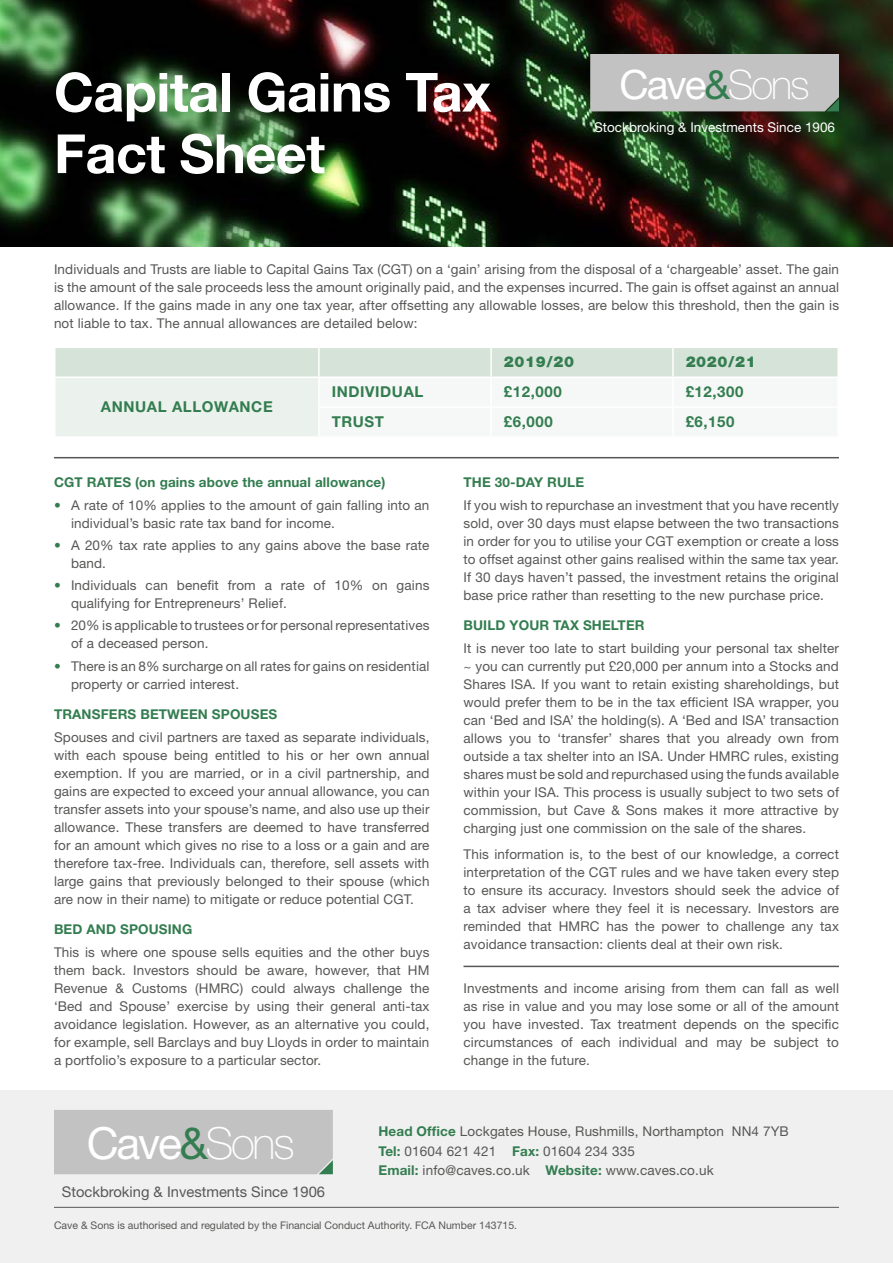
<style>
.page{position:relative;width:893px;height:1263px;background:#fff}
.page>*{position:absolute;margin:0;border:0;box-sizing:border-box;transform-origin:0 0}
.t1{font:700 54px "Helvetica Neue";letter-spacing:-.01em;color:#fff}
.t2{font:44.25px "Helvetica Neue";color:#fff}
.t3{font:40.5px "Helvetica Neue";color:#fff}
.t4{font:700 15px "Helvetica Neue";letter-spacing:.04em;color:#337d50}
.t5{font:900 15px "Helvetica Neue";letter-spacing:.04em;color:#337d50}
.t6{font:14.7px "Helvetica Neue";color:#575756}
.t7{font:13.5px/18px "Helvetica Neue";letter-spacing:.01em;color:#575756;text-align:justify}
.t8{font:700 13.5px "Helvetica Neue";letter-spacing:.01em;color:#337d50}
.t9{font:13.5px "Helvetica Neue";color:#fff}
.t10{font:10.5px "Helvetica Neue";color:#575756}
.s1{color:#337d50}
.s2{font-weight:100}
.s3{font-weight:700;color:#337d50}
</style>
<div class="page">
<img style="left:0;top:0;width:893px;height:247px">
<div style="left:590px;top:54px;width:249px;height:57px;background:#c2c2c2"></div>
<div style="left:0;top:1091px;width:893px;height:172px;background:#f0f0f0"></div>
<div style="left:54px;top:1110px;width:279px;height:64px;background:#c2c2c2"></div>
<hr style="left:54px;top:1207px;width:785px;height:1px;background:#575756">
<hr style="left:54px;top:457px;width:785px;height:1px;background:#575756">
<hr style="left:463px;top:966px;width:376px;height:1px;background:#575756">
<svg style="left:56px;top:348px;width:781px;height:88px"></svg>
<hr style="left:318px;top:348px;width:2px;height:28px;background:#fff">
<hr style="left:490px;top:348px;width:2px;height:28px;background:#fff">
<hr style="left:672px;top:348px;width:2px;height:28px;background:#fff">
<hr style="left:54px;top:376px;width:265px;height:2px;background:#fff">
<hr style="left:319px;top:376px;width:172px;height:2px;background:#fff">
<hr style="left:491px;top:376px;width:182px;height:2px;background:#fff">
<hr style="left:673px;top:376px;width:166px;height:2px;background:#fff">
<hr style="left:318px;top:378px;width:2px;height:28px;background:#fff">
<hr style="left:490px;top:378px;width:2px;height:28px;background:#fff">
<hr style="left:672px;top:378px;width:2px;height:28px;background:#fff">
<hr style="left:318px;top:406px;width:173px;height:2px;background:#fff">
<hr style="left:318px;top:408px;width:2px;height:28px;background:#fff">
<hr style="left:491px;top:406px;width:182px;height:2px;background:#fff">
<hr style="left:490px;top:408px;width:2px;height:28px;background:#fff">
<hr style="left:673px;top:406px;width:166px;height:2px;background:#fff">
<hr style="left:672px;top:408px;width:2px;height:28px;background:#fff">
<h1 class="t1" style="left:54px;top:59px;width:439px">Capital Gains Tax</h1>
<h3 class="t3" style="left:620px;top:60px;width:192px">Cave<span class="s1">&amp;</span><span class="s2">Sons</span></h3>
<h1 class="t1" style="left:54px;top:120px;width:273px">Fact Sheet</h1>
<p class="t9" style="left:594px;top:119px;width:242px">Stockbroking &amp; Investments Since 1906</p>
<p class="t7" style="left:54px;top:260px;width:787px">Individuals and Trusts are liable to Capital Gains Tax (CGT) on a ‘gain’ arising from the disposal of a ‘chargeable’ asset. The gain is the amount of the sale proceeds less the amount originally paid, and the expenses incurred. The gain is offset against an annual allowance. If the gains made in any one tax year, after offsetting any allowable losses, are below this threshold, then the gain is not liable to tax. The annual allowances are detailed below:</p>
<p class="t4" style="left:101px;top:398px;width:173px">ANNUAL ALLOWANCE</p>
<p class="t5" style="left:504px;top:353px;width:72px">2019/20</p>
<p class="t5" style="left:686px;top:353px;width:72px">2020/21</p>
<p class="t4" style="left:332px;top:383px;width:93px">INDIVIDUAL</p>
<p class="t4" style="left:504px;top:383px;width:59px">£12,000</p>
<p class="t4" style="left:686px;top:383px;width:59px">£12,300</p>
<p class="t4" style="left:332px;top:413px;width:54px">TRUST</p>
<p class="t4" style="left:504px;top:413px;width:50px">£6,000</p>
<p class="t4" style="left:686px;top:413px;width:50px">£6,150</p>
<p class="t8" style="left:54px;top:474px;width:333px">CGT RATES (on gains above the annual allowance)</p>
<p class="t7" style="left:71px;top:496px;width:360px;text-indent:-17px"><span class="s1">•</span> A rate of 10% applies to the amount of gain falling into an individual’s basic rate tax band for income.</p>
<p class="t7" style="left:71px;top:536px;width:360px;text-indent:-17px"><span class="s1">•</span> A 20% tax rate applies to any gains above the base rate band.</p>
<p class="t7" style="left:71px;top:576px;width:360px;text-indent:-17px"><span class="s1">•</span> Individuals can benefit from a rate of 10% on gains qualifying for Entrepreneurs’ Relief.</p>
<p class="t7" style="left:71px;top:616px;width:360px;text-indent:-17px"><span class="s1">•</span> 20% is applicable to trustees or for personal representatives of a deceased person.</p>
<p class="t7" style="left:71px;top:657px;width:360px;text-indent:-17px"><span class="s1">•</span> There is an 8% surcharge on all rates for gains on residential property or carried interest.</p>
<p class="t8" style="left:54px;top:706px;width:225px">TRANSFERS BETWEEN SPOUSES</p>
<p class="t7" style="left:54px;top:728px;width:377px">Spouses and civil partners are taxed as separate individuals, with each spouse being entitled to his or her own annual exemption. If you are married, or in a civil partnership, and gains are expected to exceed your annual allowance, you can transfer assets into your spouse’s name, and also use up their allowance. These transfers are deemed to have transferred for an amount which gives no rise to a loss or a gain and are therefore tax-free. Individuals can, therefore, sell assets with large gains that previously belonged to their spouse (which are now in their name) to mitigate or reduce potential CGT.</p>
<p class="t8" style="left:54px;top:921px;width:140px">BED AND SPOUSING</p>
<p class="t7" style="left:54px;top:943px;width:377px">This is where one spouse sells equities and the other buys them back. Investors should be aware, however, that HM Revenue &amp; Customs (HMRC) could always challenge the ‘Bed and Spouse’ exercise by using their general anti-tax avoidance legislation. However, as an alternative you could, for example, sell Barclays and buy Lloyds in order to maintain a portfolio’s exposure to a particular sector.</p>
<p class="t8" style="left:463px;top:474px;width:122px">THE 30-DAY RULE</p>
<p class="t7" style="left:463px;top:496px;width:377px">If you wish to repurchase an investment that you have recently sold, over 30 days must elapse between the two transactions in order for you to utilise your CGT exemption or create a loss to offset against other gains realised within the same tax year.<br>If 30 days haven’t passed, the investment retains the original base price rather than resetting to the new purchase price.</p>
<p class="t8" style="left:463px;top:617px;width:183px">BUILD YOUR TAX SHELTER</p>
<p class="t7" style="left:463px;top:639px;width:377px">It is never too late to start building your personal tax shelter ~ you can currently put £20,000 per annum into a Stocks and Shares ISA. If you want to retain existing shareholdings, but would prefer them to be in the tax efficient ISA wrapper, you can ‘Bed and ISA’ the holding(s). A ‘Bed and ISA’ transaction allows you to ‘transfer’ shares that you already own from outside a tax shelter into an ISA. Under HMRC rules, existing shares must be sold and repurchased using the funds available within your ISA. This process is usually subject to two sets of commission, but Cave &amp; Sons makes it more attractive by charging just one commission on the sale of the shares.</p>
<p class="t7" style="left:463px;top:845px;width:377px">This information is, to the best of our knowledge, a correct interpretation of the CGT rules and we have taken every step to ensure its accuracy. Investors should seek the advice of a tax adviser where they feel it is necessary. Investors are reminded that HMRC has the power to challenge any tax avoidance transaction: clients deal at their own risk.</p>
<p class="t7" style="left:463px;top:978px;width:377px">Investments and income arising from them can fall as well as rise in value and you may lose some or all of the amount you have invested. Tax treatment depends on the specific circumstances of each individual and may be subject to change in the future.</p>
<h2 class="t2" style="left:87px;top:1117px;width:209px">Cave<span class="s1">&amp;</span><span class="s2">Sons</span></h2>
<p class="t6" style="left:62px;top:1183px;width:265px">Stockbroking &amp; Investments Since 1906</p>
<p class="t7" style="left:378px;top:1121px;width:412px;line-height:19.5px;text-align:left"><span class="s3">Head Office</span> Lockgates House, Rushmills, Northampton NN4 7YB<br><span class="s3">Tel:</span> 01604 621 421 <span class="s3">Fax:</span> 01604 234 335<br><span class="s3">Email:</span> info@caves.co.uk <span class="s3">Website:</span> www.caves.co.uk</p>
<p class="t10" style="left:54px;top:1219px;width:465px">Cave &amp; Sons is authorised and regulated by the Financial Conduct Authority. FCA Number 143715.</p>
</div>
